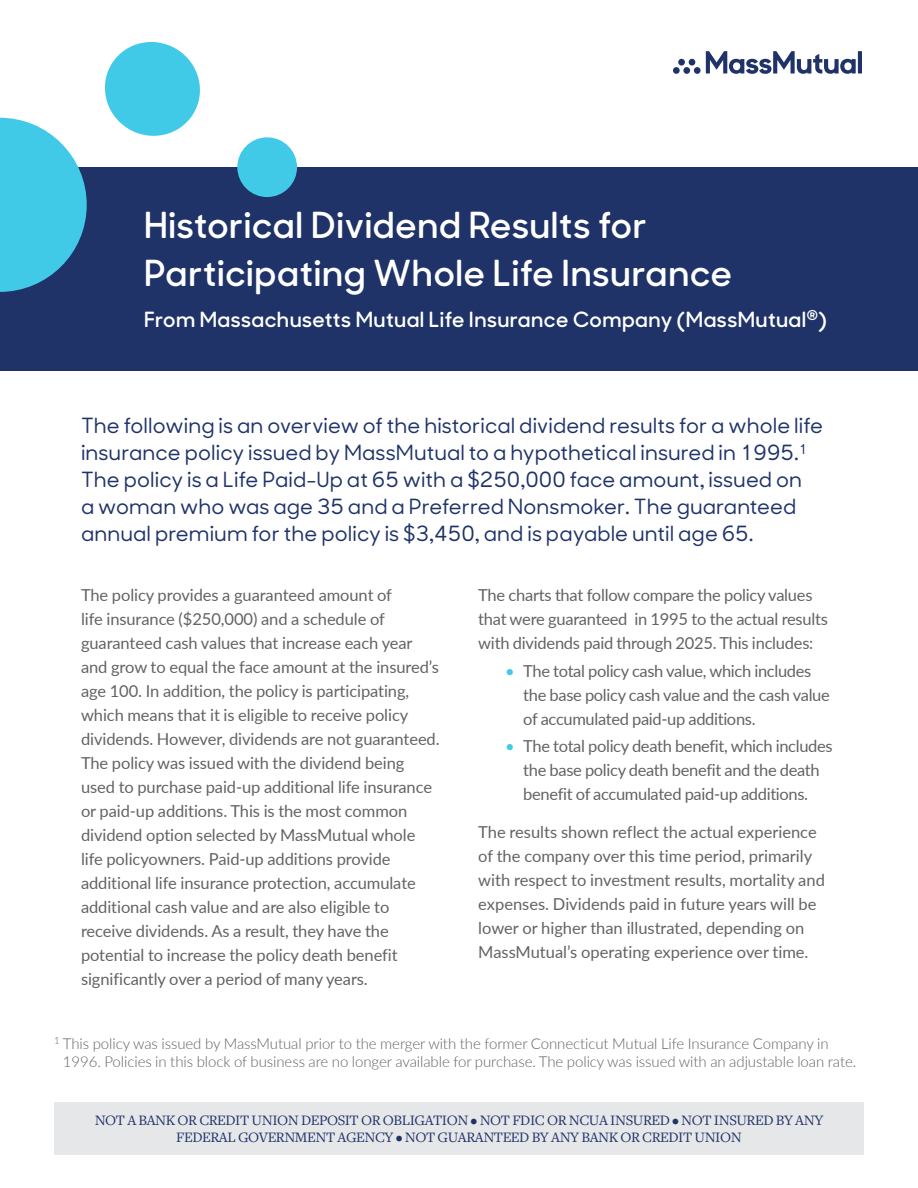
<style>
.page{position:relative;width:918px;height:1188px;background:#fff}
.page>*{position:absolute;margin:0;border:0;box-sizing:border-box;transform-origin:0 0}
.t1{font:600 36px/48px "MM Sharp Sans";letter-spacing:.02em;color:#fff}
.t2{font:500 21px/27px "MM Sharp Sans";letter-spacing:.005em;color:#1f3369}
.t3{font:600 21px "MM Sharp Sans";letter-spacing:.02em;color:#fff}
.t4{font:16.5px/24px "Lato";letter-spacing:-.005em;color:#636366}
.t5{font:300 15px/18px "Lato";letter-spacing:-.005em;color:#636366}
.t6{font:15px/16.5px "Freight Text Pro";letter-spacing:-.03em;color:#1f3369;text-align:center}
.s1{color:#41c9e8}
</style>
<div class="page">
<div style="left:0;top:167px;width:918px;height:204px;background:#1f3369"></div>
<svg style="left:0;top:118px;width:87px;height:174px"></svg>
<div style="left:237px;top:137px;width:60px;height:60px;background:#41c9e8;border-radius:50%"></div>
<svg style="left:104px;top:42px;width:96px;height:94px"></svg>
<div style="left:54px;top:1102px;width:810px;height:53px;background:#e6e7e9"></div>
<hr style="left:858px;top:51px;width:4px;height:23px;background:#1f3369">
<svg style="left:706px;top:51px;width:150px;height:23px"></svg>
<div style="left:694px;top:67px;width:7px;height:7px;background:#1f3369;border-radius:50%"></div>
<div style="left:683px;top:67px;width:7px;height:7px;background:#1f3369;border-radius:50%"></div>
<div style="left:673px;top:67px;width:7px;height:7px;background:#1f3369;border-radius:50%"></div>
<div style="left:689px;top:59px;width:6px;height:7px;background:#1f3369;border-radius:50%"></div>
<div style="left:678px;top:59px;width:7px;height:7px;background:#1f3369;border-radius:50%"></div>
<h1 class="t1" style="left:144px;top:199px;width:590px">Historical Dividend Results for<br>Participating Whole Life Insurance</h1>
<p class="t3" style="left:144px;top:303px;width:684px">From Massachusetts Mutual Life Insurance Company (MassMutual<sup>®</sup>)</p>
<p class="t2" style="left:81px;top:411px;width:744px">The following is an overview of the historical dividend results for a whole life insurance policy issued by MassMutual to a hypothetical insured in 1995.<sup>1<br></sup>The policy is a Life Paid-Up at 65 with a $250,000 face amount, issued on<br>a woman who was age 35 and a Preferred Nonsmoker. The guaranteed annual premium for the policy is $3,450, and is payable until age 65.</p>
<p class="t4" style="left:81px;top:582px;width:360px">The policy provides a guaranteed amount of<br>life insurance ($250,000) and a schedule of guaranteed cash values that increase each year and grow to equal the face amount at the insured’s age 100. In addition, the policy is participating, which means that it is eligible to receive policy dividends. However, dividends are not guaranteed.<br>The policy was issued with the dividend being used to purchase paid-up additional life insurance or paid-up additions. This is the most common dividend option selected by MassMutual whole life policyowners. Paid-up additions provide additional life insurance protection, accumulate additional cash value and are also eligible to receive dividends. As a result, they have the potential to increase the policy death benefit significantly over a period of many years.</p>
<p class="t4" style="left:478px;top:582px;width:351px">The charts that follow compare the policy values that were guaranteed in 1995 to the actual results with dividends paid through 2025. This includes:</p>
<p class="t4" style="left:523px;top:659px;width:308px;text-indent:-18px"><span class="s1">•</span> The total policy cash value, which includes the base policy cash value and the cash value of accumulated paid-up additions.</p>
<p class="t4" style="left:505px;top:734px;width:329px;text-align:center"><span class="s1">•</span> The total policy death benefit, which includes the base policy death benefit and the death benefit of accumulated paid-up additions.</p>
<p class="t4" style="left:478px;top:819px;width:348px">The results shown reflect the actual experience of the company over this time period, primarily with respect to investment results, mortality and expenses. Dividends paid in future years will be lower or higher than illustrated, depending on MassMutual’s operating experience over time.</p>
<p class="t5" style="left:63px;top:1034px;width:795px;text-indent:-9px"><sup>1</sup> This policy was issued by MassMutual prior to the merger with the former Connecticut Mutual Life Insurance Company in<br>1996. Policies in this block of business are no longer available for purchase. The policy was issued with an adjustable loan rate.</p>
<p class="t6" style="left:95px;top:1112px;width:730px">NOT A BANK OR CREDIT UNION DEPOSIT OR OBLIGATION • NOT FDIC OR NCUA INSURED • NOT INSURED BY ANY<br>FEDERAL GOVERNMENT AGENCY • NOT GUARANTEED BY ANY BANK OR CREDIT UNION</p>
</div>
